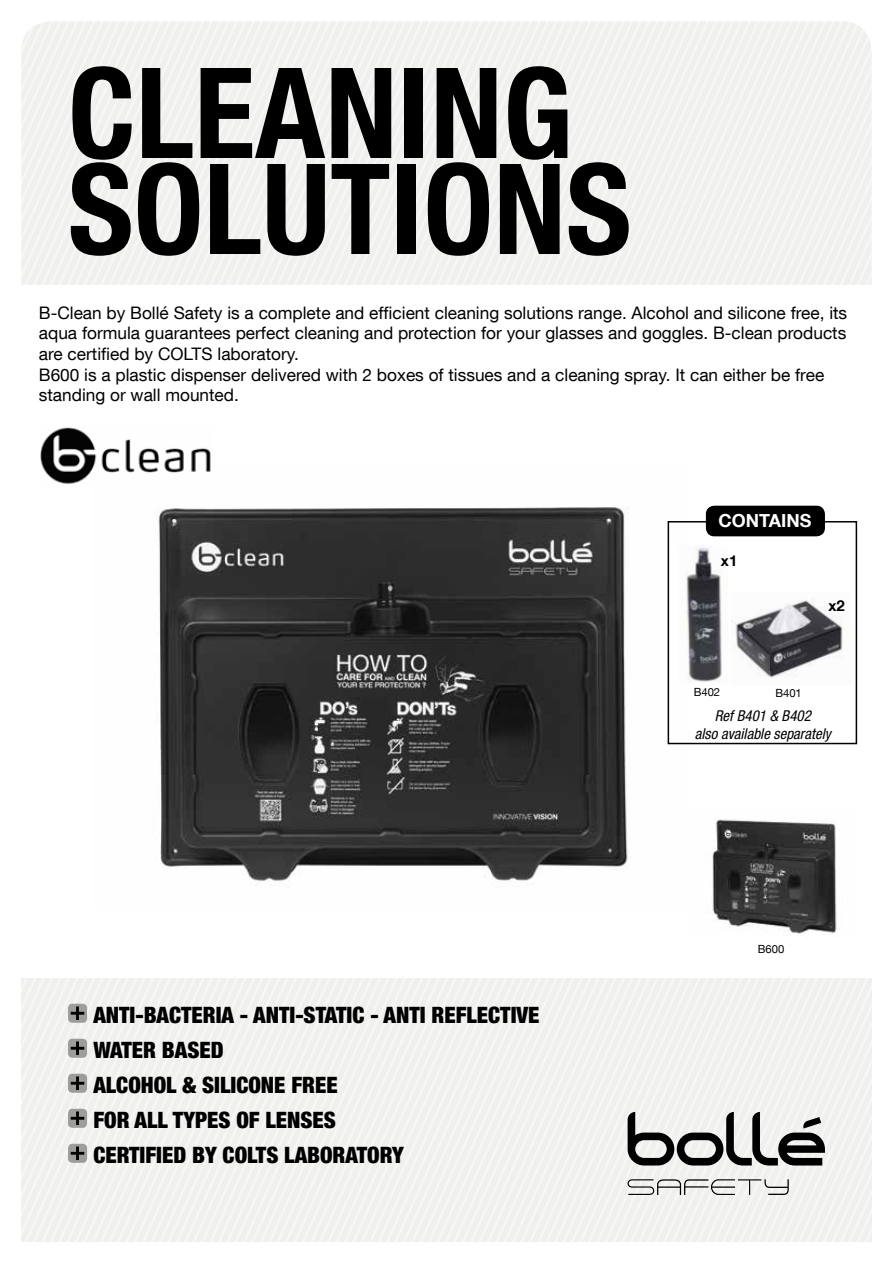
<style>
.page{position:relative;width:893px;height:1263px;background:#fff}
.page>*{position:absolute;margin:0;border:0;box-sizing:border-box;transform-origin:0 0}
.t1{font:700 condensed 126px/96px "Helvetica Neue LT Com";color:#000}
.t2{font:900 condensed 22.5px/35px "Helvetica Neue LT Com";color:#000}
.t3{font:700 18px "Helvetica Neue LT Com";color:#fff}
.t4{font:17.25px/20.7px "Helvetica Neue LT Com";color:#000}
.t5{font:italic condensed 15px/18px "Helvetica Neue LT Com";color:#000;text-align:center}
.t6{font:700 15px "Helvetica Neue LT Com";color:#000}
.t7{font:11.25px "Helvetica Neue LT Com";color:#000}
</style>
<div class="page">
<svg style="left:628px;top:1112px;width:197px;height:53px"></svg>
<svg style="left:627px;top:1179px;width:162px;height:16px"></svg>
<img style="left:157px;top:507px;width:531px;height:378px">
<img style="left:40px;top:427px;width:171px;height:57px">
<img style="left:712px;top:819px;width:125px;height:116px">
<img style="left:731px;top:599px;width:112px;height:79px">
<img style="left:679px;top:545px;width:43px;height:139px">
<div style="left:668px;top:521px;width:189px;height:223px;border:2px solid #000"></div>
<div style="left:68px;top:1004px;width:19px;height:19px;background:#9d9d9c;border-radius:4px"></div>
<svg style="left:71px;top:1006px;width:13px;height:14px"></svg>
<div style="left:68px;top:1039px;width:19px;height:19px;background:#9d9d9c;border-radius:4px"></div>
<svg style="left:71px;top:1041px;width:13px;height:14px"></svg>
<div style="left:68px;top:1074px;width:19px;height:19px;background:#9d9d9c;border-radius:4px"></div>
<svg style="left:71px;top:1076px;width:13px;height:14px"></svg>
<div style="left:68px;top:1109px;width:19px;height:19px;background:#9d9d9c;border-radius:4px"></div>
<svg style="left:71px;top:1111px;width:13px;height:14px"></svg>
<div style="left:68px;top:1144px;width:19px;height:19px;background:#9d9d9c;border-radius:4px"></div>
<svg style="left:71px;top:1146px;width:13px;height:14px"></svg>
<div style="left:706px;top:506px;width:119px;height:30px;background:#000;border-radius:9px"></div>
<h1 class="t1" style="left:68px;top:66px;width:565px">CLEANING<br>SOLUTIONS</h1>
<p class="t4" style="left:39px;top:302px;width:810px">B-Clean by Bollé Safety is a complete and efficient cleaning solutions range. Alcohol and silicone free, its aqua formula guarantees perfect cleaning and protection for your glasses and goggles. B-clean products are certified by COLTS laboratory.<br>B600 is a plastic dispenser delivered with 2 boxes of tissues and a cleaning spray. It can either be free standing or wall mounted.</p>
<p class="t3" style="left:719px;top:510px;width:95px">CONTAINS</p>
<p class="t6" style="left:721px;top:551px;width:18px">x1</p>
<p class="t6" style="left:828px;top:596px;width:18px">x2</p>
<p class="t7" style="left:694px;top:685px;width:28px">B402</p>
<p class="t7" style="left:775px;top:686px;width:28px">B401</p>
<p class="t5" style="left:695px;top:706px;width:138px">Ref B401 &amp; B402<br>also available separately</p>
<h2 class="t2" style="left:93px;top:997px;width:448px">ANTI-BACTERIA - ANTI-STATIC - ANTI REFLECTIVE<br>WATER BASED<br>ALCOHOL &amp; SILICONE FREE<br>FOR ALL TYPES OF LENSES<br>CERTIFIED BY COLTS LABORATORY</h2>
<p class="t7" style="left:758px;top:942px;width:28px">B600</p>
</div>
